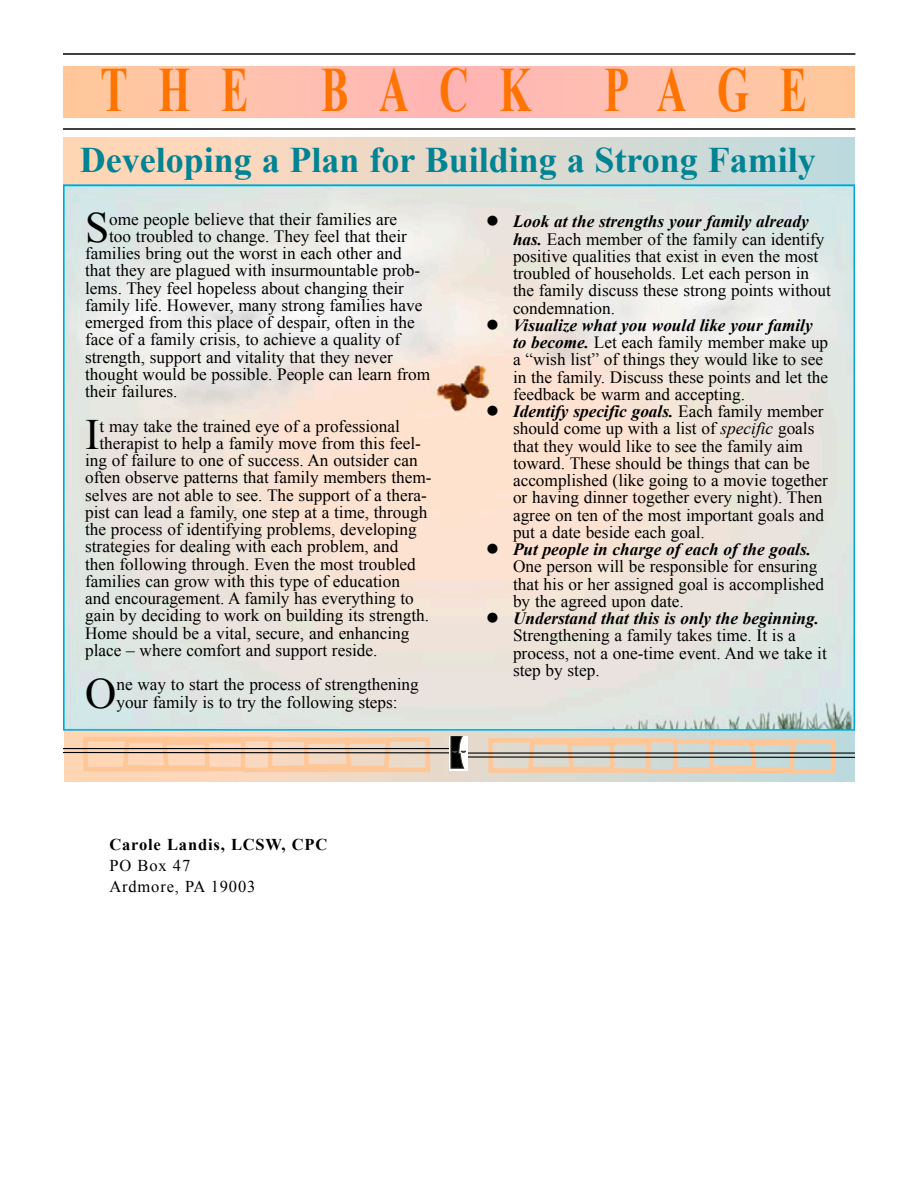
<style>
.page{position:relative;width:918px;height:1188px;background:#fff}
.page>*{position:absolute;margin:0;border:0;box-sizing:border-box;transform-origin:0 0}
.t1{font:700 63px "Times New Roman";letter-spacing:.75em;color:#ff7300;scale:.65 1}
.t2{font:43.35px "Times New Roman";color:#000}
.t3{font:700 36px "Times New Roman";color:#008393}
.t4{font:17.25px/17.2px "Times New Roman";color:#000}
.t5{font:16.5px/21px "Times New Roman";letter-spacing:.05em;color:#000}
.t6{font:700 16.5px "Times New Roman";letter-spacing:.05em;color:#000}
.s1{font-weight:700;font-style:italic}
.s2{font-style:italic}
</style>
<div class="page">
<div style="left:64px;top:731px;width:790px;height:51px;background:linear-gradient(to right,#ffd6b4,#bedbe0)"></div>
<svg style="left:63px;top:137px;width:792px;height:51px;background:#dad7cb"></svg>
<svg style="left:486px;top:735px;width:352px;height:41px;background:#e1d2be"></svg>
<svg style="left:81px;top:734px;width:158px;height:41px;background:#fccfab"></svg>
<svg style="left:239px;top:734px;width:193px;height:48px;background:#f3d0b4"></svg>
<img style="left:66px;top:187px;width:786px;height:541px">
<svg style="left:63px;top:66px;width:792px;height:51px;background:#ffc0aa"></svg>
<hr style="left:63px;top:53px;width:792px;height:2px;background:#000">
<hr style="left:63px;top:128px;width:792px;height:2px;background:#000">
<hr style="left:63px;top:748px;width:396px;height:1px;background:#000">
<hr style="left:63px;top:752px;width:396px;height:1px;background:#000">
<hr style="left:459px;top:752px;width:396px;height:2px;background:#000">
<hr style="left:459px;top:756px;width:396px;height:2px;background:#000">
<svg style="left:449px;top:737px;width:19px;height:34px"></svg>
<svg style="left:451px;top:737px;width:15px;height:31px"></svg>
<h1 class="t1" style="left:100px;top:47px;width:1089px">THE BACK PAGE</h1>
<h3 class="t3" style="left:80px;top:135px;width:738px">Developing a Plan for Building a Strong Family</h3>
<h2 class="t2" style="left:85px;top:198px;width:26px">S</h2>
<p class="t4" style="left:109px;top:210px;width:290px">ome people believe that their families are</p>
<p class="t4" style="left:513px;top:213px;width:319px;text-indent:-27px">● <span class="s1">Look at the strengths your family already has.</span> Each member of the family can identify positive qualities that exist in even the most troubled of households. Let each person in the family discuss these strong points without condemnation.</p>
<p class="t4" style="left:513px;top:316px;width:317px;text-indent:-27px">● <span class="s1">Visualize what you would like your family to become.</span> Let each family member make up a “wish list” of things they would like to see in the family. Discuss these points and let the feedback be warm and accepting.</p>
<p class="t4" style="left:513px;top:403px;width:316px;text-indent:-27px">● <span class="s1">Identify specific goals.</span> Each family member should come up with a list of <span class="s2">specific</span> goals that they would like to see the family aim toward. These should be things that can be accomplished (like going to a movie together or having dinner together every night). Then agree on ten of the most important goals and put a date beside each goal.</p>
<p class="t4" style="left:513px;top:541px;width:313px;text-indent:-27px">● <span class="s1">Put people in charge of each of the goals.<br></span>One person will be responsible for ensuring that his or her assigned goal is accomplished by the agreed upon date.</p>
<p class="t4" style="left:513px;top:610px;width:315px;text-indent:-27px">● <span class="s1">Understand that this is only the beginning.<br></span>Strengthening a family takes time. It is a process, not a one-time event. And we take it step by step.</p>
<p class="t4" style="left:109px;top:227px;width:299px">too troubled to change. They feel that their</p>
<p class="t4" style="left:85px;top:244px;width:318px">families bring out the worst in each other and</p>
<p class="t4" style="left:85px;top:262px;width:337px">that they are plagued with insurmountable prob-</p>
<p class="t4" style="left:85px;top:279px;width:320px">lems. They feel hopeless about changing their</p>
<p class="t4" style="left:85px;top:296px;width:339px">family life. However, many strong families have</p>
<p class="t4" style="left:85px;top:313px;width:331px">emerged from this place of despair, often in the</p>
<p class="t4" style="left:85px;top:331px;width:317px">face of a family crisis, to achieve a quality of</p>
<p class="t4" style="left:85px;top:348px;width:309px">strength, support and vitality that they never</p>
<p class="t4" style="left:85px;top:365px;width:347px">thought would be possible. People can learn from</p>
<p class="t4" style="left:85px;top:382px;width:94px">their failures.</p>
<h2 class="t2" style="left:85px;top:405px;width:16px">I</h2>
<p class="t4" style="left:100px;top:417px;width:302px">t may take the trained eye of a professional</p>
<p class="t4" style="left:100px;top:434px;width:323px">therapist to help a family move from this feel-</p>
<p class="t4" style="left:85px;top:451px;width:334px">ing of failure to one of success. An outsider can</p>
<p class="t4" style="left:85px;top:469px;width:348px">often observe patterns that family members them-</p>
<p class="t4" style="left:85px;top:486px;width:343px">selves are not able to see. The support of a thera-</p>
<p class="t4" style="left:85px;top:503px;width:344px">pist can lead a family, one step at a time, through</p>
<p class="t4" style="left:85px;top:520px;width:333px">the process of identifying problems, developing</p>
<p class="t4" style="left:85px;top:538px;width:315px">strategies for dealing with each problem, and</p>
<p class="t4" style="left:85px;top:555px;width:332px">then following through. Even the most troubled</p>
<p class="t4" style="left:85px;top:572px;width:316px">families can grow with this type of education</p>
<p class="t4" style="left:85px;top:589px;width:330px">and encouragement. A family has everything to</p>
<p class="t4" style="left:85px;top:607px;width:346px">gain by deciding to work on building its strength.</p>
<p class="t4" style="left:85px;top:624px;width:326px">Home should be a vital, secure, and enhancing</p>
<p class="t4" style="left:85px;top:641px;width:294px">place – where comfort and support reside.</p>
<h2 class="t2" style="left:85px;top:664px;width:33px">O</h2>
<p class="t4" style="left:116px;top:676px;width:304px">ne way to start the process of strengthening your family is to try the following steps:</p>
<p class="t6" style="left:110px;top:833px;width:219px">Carole Landis, LCSW, CPC</p>
<p class="t5" style="left:110px;top:854px;width:147px">PO Box 47<br>Ardmore, PA 19003</p>
</div>
